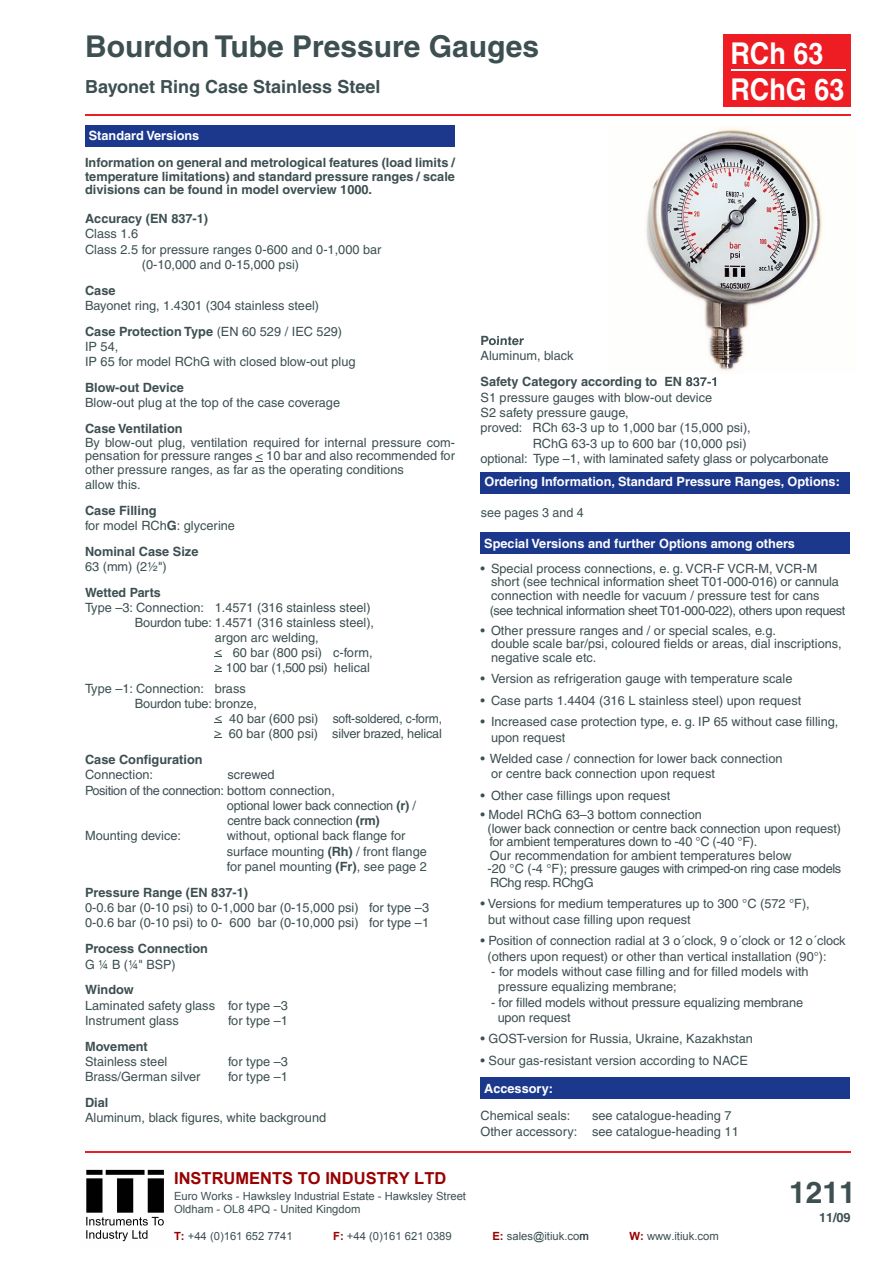
<style>
.page{position:relative;width:893px;height:1263px;background:#fff}
.page>*{position:absolute;margin:0;border:0;box-sizing:border-box;transform-origin:0 0}
.t1{font:700 30px "Helvetica";color:#3d4f51}
.t2{font:700 30px/36px "Helvetica";color:#fff;scale:.9 1}
.t3{font:700 18px "Helvetica";color:#3d4f51}
.t4{font:700 16.5px "Arial";color:#900}
.t5{font:12.75px/15.3px "Helvetica";color:#3d4f51}
.t6{font:700 12.75px/13.5px "Helvetica";color:#3d4f51;text-align:justify}
.t7{font:12.75px "Helvetica";letter-spacing:-.02em;color:#3d4f51}
.t8{font:700 12.75px "Helvetica";color:#fff}
.t9{font:12.75px "Helvetica";letter-spacing:-.03em;color:#3d4f51}
.t10{font:11.25px/13.5px "Arial";color:#3e5052}
.t11{font:11.25px "Arial";color:#3e5052}
.s1{font-weight:700}
.s2{font-weight:700;color:#900}
.s3{font-weight:300;font-size:6px;color:#fff}
</style>
<div class="page">
<div style="left:480px;top:1077px;width:370px;height:22px;background:#1b388c"></div>
<div style="left:480px;top:533px;width:370px;height:21px;background:#1b388c"></div>
<div style="left:85px;top:125px;width:370px;height:22px;background:#1b388c"></div>
<hr style="left:85px;top:1152px;width:765px;height:1px;background:#ee1d23">
<hr style="left:85px;top:114px;width:765px;height:2px;background:#ee1d23">
<div style="left:723px;top:34px;width:127px;height:72px;background:#ee1d23"></div>
<hr style="left:731px;top:69px;width:115px;height:2px;background:#fff">
<div style="left:480px;top:472px;width:370px;height:22px;background:#1b388c"></div>
<img style="left:489px;top:336px;width:35px;height:6px">
<img style="left:691px;top:377px;width:25px;height:9px">
<img style="left:86px;top:1169px;width:78px;height:73px">
<img style="left:646px;top:128px;width:177px;height:243px">
<h1 class="t1" style="left:85px;top:28px;width:456px">Bourdon Tube Pressure Gauges</h1>
<h2 class="t3" style="left:85px;top:76px;width:297px">Bayonet Ring Case Stainless Steel</h2>
<h1 class="t2" style="left:730px;top:35px;width:128px">RCh 63<br>RChG 63</h1>
<p class="t8" style="left:89px;top:128px;width:112px">Standard Versions</p>
<p class="t6" style="left:85px;top:156px;width:371px">Information on general and metrological features (load limits / temperature limitations) and standard pressure ranges / scale divisions can be found in model overview 1000.</p>
<p class="t6" style="left:85px;top:211px;width:125px">Accuracy (EN 837-1)</p>
<p class="t5" style="left:85px;top:226px;width:55px">Class 1.6</p>
<p class="t5" style="left:85px;top:241px;width:298px">Class 2.5 for pressure ranges 0-600 and 0-1,000 bar</p>
<p class="t5" style="left:142px;top:257px;width:159px">(0-10,000 and 0-15,000 psi)</p>
<p class="t6" style="left:85px;top:283px;width:32px">Case</p>
<p class="t5" style="left:85px;top:293px;width:259px;line-height:25.8px">Bayonet ring, 1.4301 (304 stainless steel)<br><span class="s1">Case Protection Type</span> (EN 60 529 / IEC 529)</p>
<p class="t5" style="left:85px;top:339px;width:272px">IP 54,<br>IP 65 for model RChG with closed blow-out plug</p>
<p class="t6" style="left:85px;top:381px;width:100px">Blow-out Device</p>
<p class="t5" style="left:85px;top:395px;width:257px">Blow-out plug at the top of the case coverage</p>
<p class="t6" style="left:85px;top:422px;width:99px">Case Ventilation</p>
<p class="t5" style="left:85px;top:435px;width:371px;line-height:13.5px;text-align:justify">By blow-out plug, ventilation required for internal pressure com&shy;pensation for pressure ranges &lt; 10 bar and also recommended for other pressure ranges, as far as the operating conditions</p>
<p class="t5" style="left:85px;top:477px;width:57px">allow this.</p>
<p class="t5" style="left:85px;top:503px;width:152px"><span class="s1">Case Filling<br></span>for model RCh<span class="s1">G</span>: glycerine</p>
<p class="t6" style="left:85px;top:545px;width:115px">Nominal Case Size</p>
<p class="t5" style="left:85px;top:559px;width:83px">63 (mm) (2½")</p>
<p class="t6" style="left:85px;top:586px;width:77px">Wetted Parts</p>
<p class="t5" style="left:85px;top:600px;width:287px">Type –3: Connection: 1.4571 (316 stainless steel)</p>
<p class="t5" style="left:135px;top:615px;width:241px">Bourdon tube: 1.4571 (316 stainless steel),</p>
<p class="t5" style="left:215px;top:630px;width:106px">argon arc welding,</p>
<p class="t5" style="left:215px;top:645px;width:159px">&lt; 60 bar (800 psi) c-form,</p>
<p class="t5" style="left:215px;top:660px;width:157px">&gt; 100 bar (1,500 psi) helical</p>
<p class="t5" style="left:85px;top:681px;width:162px">Type –1: Connection: brass</p>
<p class="t7" style="left:135px;top:696px;width:123px">Bourdon tube: bronze,</p>
<p class="t7" style="left:215px;top:711px;width:229px">&lt; 40 bar (600 psi) soft-soldered, c-form,</p>
<p class="t7" style="left:214px;top:726px;width:229px">&gt; 60 bar (800 psi) silver brazed, helical</p>
<p class="t6" style="left:85px;top:752px;width:119px">Case Configuration</p>
<p class="t5" style="left:85px;top:767px;width:70px">Connection:</p>
<p class="t5" style="left:228px;top:767px;width:49px">screwed</p>
<p class="t9" style="left:85px;top:783px;width:251px">Position of the connection: bottom connection,</p>
<p class="t7" style="left:227px;top:798px;width:190px">optional lower back connection <span class="s1">(r)</span> /</p>
<p class="t7" style="left:227px;top:813px;width:154px">centre back connection <span class="s1">(rm)</span></p>
<p class="t5" style="left:85px;top:828px;width:97px">Mounting device:</p>
<p class="t5" style="left:227px;top:828px;width:202px">without, optional back flange for surface mounting <span class="s1">(Rh)</span> / front flange for panel mounting <span class="s1">(Fr)</span>, see page 2</p>
<p class="t6" style="left:85px;top:885px;width:165px">Pressure Range (EN 837-1)</p>
<p class="t5" style="left:85px;top:900px;width:346px">0-0.6 bar (0-10 psi) to 0-1,000 bar (0-15,000 psi) for type –3<br>0-0.6 bar (0-10 psi) to 0- 600 bar (0-10,000 psi) for type –1</p>
<p class="t6" style="left:85px;top:942px;width:125px">Process Connection</p>
<p class="t5" style="left:85px;top:956px;width:92px">G ¼ B (¼" BSP)</p>
<p class="t6" style="left:85px;top:983px;width:50px">Window</p>
<p class="t5" style="left:85px;top:997px;width:204px">Laminated safety glass for type –3<br>Instrument glass</p>
<p class="t5" style="left:228px;top:1013px;width:61px">for type –1</p>
<p class="t6" style="left:85px;top:1039px;width:64px">Movement</p>
<p class="t5" style="left:85px;top:1054px;width:84px">Stainless steel</p>
<p class="t5" style="left:228px;top:1054px;width:61px">for type –3</p>
<p class="t5" style="left:85px;top:1069px;width:117px">Brass/German silver</p>
<p class="t5" style="left:228px;top:1069px;width:61px">for type –1</p>
<p class="t6" style="left:85px;top:1096px;width:25px">Dial</p>
<p class="t5" style="left:85px;top:1110px;width:243px">Aluminum, black figures, white background</p>
<p class="t6" style="left:480px;top:334px;width:45px">Pointer</p>
<p class="t5" style="left:480px;top:348px;width:94px">Aluminum, black</p>
<p class="t6" style="left:480px;top:375px;width:239px">Safety Category according to EN 837-1</p>
<p class="t5" style="left:480px;top:389px;width:233px">S1 pressure gauges with blow-out device</p>
<p class="t5" style="left:480px;top:405px;width:150px">S2 safety pressure gauge,</p>
<p class="t5" style="left:480px;top:420px;width:272px">proved: RCh 63-3 up to 1,000 bar (15,000 psi),</p>
<p class="t5" style="left:533px;top:435px;width:216px">RChG 63-3 up to 600 bar (10,000 psi)</p>
<p class="t5" style="left:480px;top:451px;width:350px">optional: Type –1, with laminated safety glass or polycarbonate</p>
<p class="t8" style="left:484px;top:474px;width:357px">Ordering Information, Standard Pressure Ranges, Options:</p>
<p class="t5" style="left:481px;top:505px;width:104px">see pages 3 and 4</p>
<p class="t8" style="left:484px;top:536px;width:312px">Special Versions and further Options among others</p>
<p class="t5" style="left:491px;top:561px;width:349px;line-height:13.6px;text-indent:-11px">• Special process connections, e. g. VCR-F VCR-M, VCR-M short (see technical information sheet T01-000-016) or cannula connection with needle for vacuum / pressure test for cans</p>
<p class="t9" style="left:490px;top:603px;width:357px">(see technical information sheet T01-000-022), others upon request</p>
<p class="t5" style="left:491px;top:623px;width:352px;line-height:13.6px;text-indent:-11px">• Other pressure ranges and / or special scales, e.g.<br>double scale bar/psi, coloured fields or areas, dial inscriptions, negative scale etc.</p>
<p class="t5" style="left:481px;top:671px;width:313px">• Version as refrigeration gauge with temperature scale</p>
<p class="t5" style="left:481px;top:693px;width:322px">• Case parts 1.4404 (316 L stainless steel) upon request</p>
<p class="t5" style="left:491px;top:714px;width:349px;text-indent:-10px">• Increased case protection type, e. g. IP 65 without case filling, upon request</p>
<p class="t5" style="left:491px;top:751px;width:293px;text-indent:-11px">• Welded case / connection for lower back connection or centre back connection upon request</p>
<p class="t5" style="left:480px;top:788px;width:191px">• Other case fillings upon request</p>
<p class="t5" style="left:488px;top:808px;width:355px;line-height:13.5px;text-indent:-7px">• Model RChG 63–3 bottom connection<br>(lower back connection or centre back connection upon request) for ambient temperatures down to -40 °C (-40 °F).<br>Our recommendation for ambient temperatures below<br>-20 °C (-4 °F); pressure gauges with crimped-on ring case models RChg resp. RChgG</p>
<p class="t5" style="left:488px;top:896px;width:323px;text-indent:-8px">• Versions for medium temperatures up to 300 °C (572 °F), but without case filling upon request</p>
<p class="t5" style="left:488px;top:933px;width:360px;text-indent:-7px">• Position of connection radial at 3 o´clock, 9 o´clock or 12 o´clock (others upon request) or other than vertical installation (90°):</p>
<p class="t5" style="left:498px;top:964px;width:312px;text-indent:-7px">- for models without case filling and for filled models with pressure equalizing membrane;</p>
<p class="t5" style="left:498px;top:994px;width:307px;text-indent:-7px">- for filled models without pressure equalizing membrane upon request</p>
<p class="t5" style="left:480px;top:1031px;width:274px">• GOST-version for Russia, Ukraine, Kazakhstan</p>
<p class="t5" style="left:480px;top:1052px;width:269px">• Sour gas-resistant version according to NACE</p>
<p class="t8" style="left:484px;top:1081px;width:70px">Accessory:</p>
<p class="t5" style="left:480px;top:1108px;width:91px">Chemical seals:</p>
<p class="t5" style="left:480px;top:1108px;width:260px;text-indent:112px">see catalogue-heading 7<br>Other accessory: see catalogue-heading 11</p>
<p class="t4" style="left:174px;top:1167px;width:274px">INSTRUMENTS TO INDUSTRY LTD</p>
<p class="t10" style="left:174px;top:1189px;width:293px">Euro Works - Hawksley Industrial Estate - Hawksley Street<br>Oldham - OL8 4PQ - United Kingdom</p>
<p class="t11" style="left:174px;top:1229px;width:120px"><span class="s2">T:</span> +44 (0)161 652 7741</p>
<p class="t11" style="left:333px;top:1229px;width:120px"><span class="s2">F:</span> +44 (0)161 621 0389</p>
<p class="t11" style="left:492px;top:1229px;width:98px"><span class="s2">E:</span> sales@itiuk.com</p>
<p class="t11" style="left:629px;top:1229px;width:91px"><span class="s2">W:</span> www.itiuk.com</p>
<h1 class="t1" style="left:789px;top:1174px;width:68px">1211</h1>
<p class="t6" style="left:813px;top:1210px;width:39px"><span class="s3">00</span>11/09</p>
</div>
